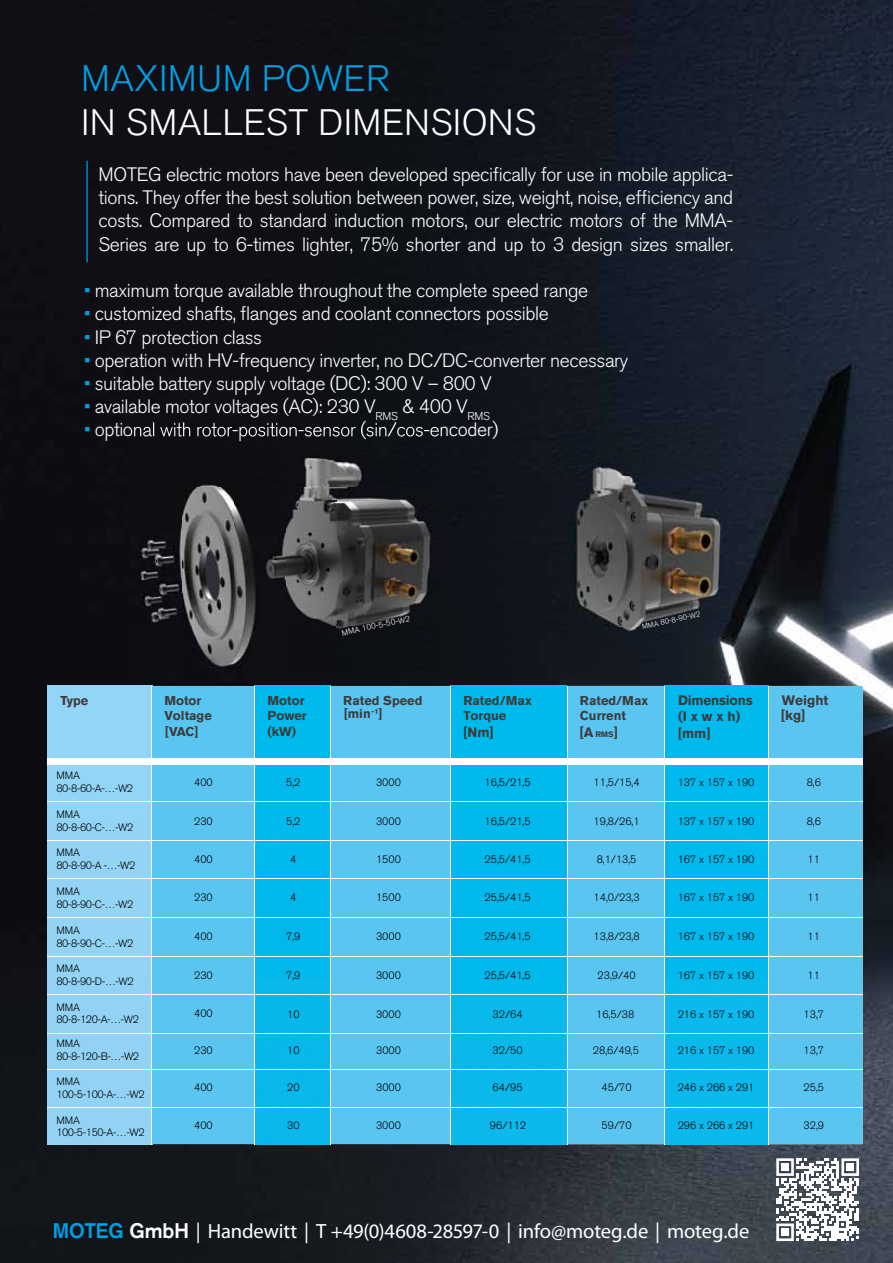
<style>
.page{position:relative;width:893px;height:1263px;background:#fff}
.page>*{position:absolute;margin:0;border:0;box-sizing:border-box;transform-origin:0 0}
.t1{font:300 36.6px "Akzidenz Grotesk BQ";letter-spacing:.01em;color:#fff}
.t2{font:300 36.6px "Akzidenz Grotesk BQ";letter-spacing:.01em;color:#009fe3}
.t3{font:20.55px "Myriad Pro";letter-spacing:-.005em;color:#fff}
.t4{font:300 19.35px/23.2px "Akzidenz Grotesk BQ";letter-spacing:-.02em;color:#fff;text-align:justify}
.t5{font:700 13.65px "Akzidenz Grotesk BQ";letter-spacing:-.02em;color:#3c3c3b}
.t6{font:700 13.65px/15.5px "Akzidenz Grotesk BQ";color:#3c3c3b}
.t7{font:700 13.5px "Akzidenz Grotesk BQ";color:#3c3c3b}
.t8{font:700 12.75px/15.3px "Akzidenz Grotesk BQ";color:#3c3c3b}
.t9{font:300 10.65px/12.8px "Akzidenz Grotesk BQ";color:#000}
.t10{font:300 10.65px/12.8px "Akzidenz Grotesk BQ";letter-spacing:-.04em;color:#000}
.t11{font:300 8.1px "Akzidenz Grotesk BQ";color:#fff}
.t12{font:700 7.95px "Akzidenz Grotesk BQ";color:#3c3c3b}
.t13{font:300 7.5px "Akzidenz Grotesk BQ";color:#fff}
.s1{color:#009fe3}
.s2{font-family:"Akzidenz Grotesk";font-weight:700;color:#009fe3}
.s3{font-family:"Akzidenz Grotesk";font-weight:700}
</style>
<div class="page">
<img style="left:0;top:0;width:893px;height:1263px">
<hr style="left:86px;top:161px;width:2px;height:101px;background:#009fe3">
<div style="left:769px;top:686px;width:94px;height:458px;background:#5bc5f2"></div>
<img style="left:665px;top:686px;width:103px;height:458px">
<div style="left:567px;top:686px;width:97px;height:458px;background:#5bc5f2"></div>
<img style="left:451px;top:686px;width:115px;height:458px">
<div style="left:47px;top:686px;width:104px;height:458px;background:#92d4f5"></div>
<img style="left:255px;top:686px;width:75px;height:458px">
<div style="left:331px;top:686px;width:119px;height:458px;background:#5bc5f2"></div>
<div style="left:152px;top:686px;width:102px;height:458px;background:#5bc5f2"></div>
<hr style="left:151px;top:686px;width:1px;height:458px;background:#fff">
<hr style="left:254px;top:686px;width:1px;height:458px;background:#fff">
<hr style="left:330px;top:686px;width:1px;height:458px;background:#fff">
<hr style="left:450px;top:686px;width:1px;height:458px;background:#fff">
<hr style="left:566px;top:686px;width:1px;height:458px;background:#fff">
<div style="left:47px;top:758px;width:816px;height:6px;background:#fff"></div>
<hr style="left:47px;top:801px;width:816px;height:1px;background:#fff">
<hr style="left:47px;top:878px;width:816px;height:1px;background:#fff">
<hr style="left:47px;top:840px;width:816px;height:1px;background:#fff">
<hr style="left:47px;top:994px;width:816px;height:1px;background:#fff">
<hr style="left:664px;top:686px;width:1px;height:458px;background:#fff">
<hr style="left:768px;top:686px;width:1px;height:458px;background:#fff">
<hr style="left:47px;top:917px;width:816px;height:1px;background:#fff">
<hr style="left:47px;top:956px;width:816px;height:1px;background:#fff">
<hr style="left:47px;top:1033px;width:816px;height:1px;background:#fff">
<hr style="left:47px;top:1107px;width:816px;height:1px;background:#fff">
<hr style="left:47px;top:1069px;width:816px;height:1px;background:#fff">
<img style="left:552px;top:426px;width:178px;height:252px">
<img style="left:131px;top:441px;width:310px;height:232px">
<img style="left:131px;top:423px;width:310px;height:18px">
<svg style="left:776px;top:1158px;width:83px;height:83px"></svg>
<div style="left:781px;top:1163px;width:8px;height:8px;background:#fff"></div>
<div style="left:846px;top:1163px;width:8px;height:8px;background:#fff"></div>
<div style="left:781px;top:1228px;width:8px;height:8px;background:#fff"></div>
<h1 class="t2" style="left:81px;top:58px;width:310px">MAXIMUM POWER</h1>
<h1 class="t1" style="left:81px;top:102px;width:457px">IN SMALLEST DIMENSIONS</h1>
<p class="t4" style="left:99px;top:163px;width:636px">MOTEG electric motors have been developed specifically for use in mobile applica&shy;tions. They offer the best solution between power, size, weight, noise, efficiency and costs. Compared to standard induction motors, our electric motors of the MMA-Series are up to 6-times lighter, 75% shorter and up to 3 design sizes smaller.</p>
<p class="t4" style="left:84px;top:279px;width:506px"><span class="s1">•</span> maximum torque available throughout the complete speed range</p>
<p class="t4" style="left:84px;top:302px;width:466px"><span class="s1">•</span> customized shafts, flanges and coolant connectors possible</p>
<p class="t4" style="left:84px;top:326px;width:180px"><span class="s1">•</span> IP 67 protection class</p>
<p class="t4" style="left:84px;top:349px;width:546px"><span class="s1">•</span> operation with HV-frequency inverter, no DC/DC-converter necessary</p>
<p class="t4" style="left:84px;top:372px;width:409px"><span class="s1">•</span> suitable battery supply voltage (DC): 300 V – 800 V</p>
<p class="t4" style="left:84px;top:395px;width:407px"><span class="s1">•</span> available motor voltages (AC): 230 V<sub>RMS</sub> &amp; 400 V<sub>RMS</sub></p>
<p class="t8" style="left:61px;top:693px;width:29px">Type</p>
<p class="t9" style="left:56px;top:769px;width:78px">MMA<br>80-8-60-A-…-W2</p>
<p class="t9" style="left:56px;top:808px;width:78px">MMA<br>80-8-60-C-…-W2</p>
<p class="t9" style="left:56px;top:846px;width:81px">MMA<br>80-8-90-A -…-W2</p>
<p class="t8" style="left:164px;top:692px;width:49px;line-height:15.8px">Motor<br>Voltage [VAC]</p>
<p class="t9" style="left:194px;top:776px;width:20px">400</p>
<p class="t9" style="left:194px;top:815px;width:20px">230</p>
<p class="t9" style="left:194px;top:853px;width:20px">400</p>
<p class="t8" style="left:268px;top:693px;width:41px">Motor<br>Power (kW)</p>
<p class="t9" style="left:286px;top:776px;width:16px">5,2</p>
<p class="t9" style="left:286px;top:815px;width:16px">5,2</p>
<p class="t9" style="left:290px;top:853px;width:8px">4</p>
<p class="t11" style="left:341px;top:628px;width:71px;rotate:-12deg">MMA 100-5-50-W2</p>
<p class="t8" style="left:343px;top:693px;width:81px">Rated Speed</p>
<p class="t8" style="left:344px;top:706px;width:40px">[min<sup>-1</sup>]</p>
<p class="t9" style="left:376px;top:776px;width:26px">3000</p>
<p class="t9" style="left:376px;top:815px;width:26px">3000</p>
<p class="t9" style="left:376px;top:853px;width:26px">1500</p>
<p class="t8" style="left:463px;top:693px;width:70px">Rated/Max<br>Torque</p>
<p class="t5" style="left:463px;top:724px;width:32px">[Nm]</p>
<p class="t9" style="left:485px;top:776px;width:47px">16,5/21,5</p>
<p class="t9" style="left:485px;top:815px;width:47px">16,5/21,5</p>
<p class="t9" style="left:485px;top:853px;width:47px">25,5/41,5</p>
<p class="t13" style="left:641px;top:623px;width:61px;rotate:-13deg">MMA 80-8-90-W2</p>
<p class="t8" style="left:580px;top:693px;width:70px">Rated/Max<br>Current</p>
<p class="t5" style="left:580px;top:724px;width:15px">[A</p>
<p class="t5" style="left:614px;top:724px;width:5px">]</p>
<p class="t12" style="left:595px;top:729px;width:20px">RMS</p>
<p class="t9" style="left:594px;top:776px;width:47px">11,5/15,4</p>
<p class="t9" style="left:594px;top:815px;width:47px">19,8/26,1</p>
<p class="t9" style="left:597px;top:853px;width:41px">8,1/13,5</p>
<p class="t5" style="left:678px;top:692px;width:76px">Dimensions</p>
<p class="t7" style="left:678px;top:709px;width:64px">(I x w x h)</p>
<p class="t5" style="left:678px;top:725px;width:34px">[mm]</p>
<p class="t9" style="left:678px;top:776px;width:78px">137 x 157 x 190</p>
<p class="t9" style="left:678px;top:815px;width:78px">137 x 157 x 190</p>
<p class="t9" style="left:678px;top:853px;width:78px">167 x 157 x 190</p>
<p class="t9" style="left:56px;top:885px;width:78px">MMA<br>80-8-90-C-…-W2</p>
<p class="t9" style="left:194px;top:891px;width:20px">230</p>
<p class="t9" style="left:290px;top:891px;width:8px">4</p>
<p class="t9" style="left:376px;top:891px;width:26px">1500</p>
<p class="t9" style="left:485px;top:891px;width:47px">25,5/41,5</p>
<p class="t9" style="left:594px;top:891px;width:47px">14,0/23,3</p>
<p class="t9" style="left:678px;top:891px;width:78px">167 x 157 x 190</p>
<p class="t9" style="left:286px;top:930px;width:16px">7,9</p>
<p class="t9" style="left:286px;top:969px;width:16px">7,9</p>
<p class="t9" style="left:56px;top:924px;width:78px">MMA<br>80-8-90-C-…-W2</p>
<p class="t9" style="left:56px;top:962px;width:79px">MMA<br>80-8-90-D-…-W2</p>
<p class="t10" style="left:56px;top:1001px;width:84px">MMA<br>80-8-120-A-…-W2</p>
<p class="t9" style="left:194px;top:930px;width:20px">400</p>
<p class="t9" style="left:194px;top:969px;width:20px">230</p>
<p class="t9" style="left:376px;top:930px;width:26px">3000</p>
<p class="t9" style="left:376px;top:969px;width:26px">3000</p>
<p class="t9" style="left:485px;top:930px;width:47px">25,5/41,5</p>
<p class="t9" style="left:485px;top:969px;width:47px">25,5/41,5</p>
<p class="t9" style="left:594px;top:930px;width:47px">13,8/23,8</p>
<p class="t9" style="left:598px;top:969px;width:39px">23,9/40</p>
<p class="t9" style="left:678px;top:930px;width:78px">167 x 157 x 190</p>
<p class="t9" style="left:678px;top:969px;width:78px">167 x 157 x 190</p>
<p class="t9" style="left:194px;top:1008px;width:20px">400</p>
<p class="t9" style="left:287px;top:1008px;width:14px">10</p>
<p class="t9" style="left:376px;top:1008px;width:26px">3000</p>
<p class="t9" style="left:493px;top:1008px;width:31px">32/64</p>
<p class="t9" style="left:596px;top:1008px;width:39px">16,5/38</p>
<p class="t9" style="left:678px;top:1008px;width:78px">216 x 157 x 190</p>
<p class="t10" style="left:56px;top:1037px;width:84px">MMA<br>80-8-120-B-…-W2</p>
<p class="t10" style="left:56px;top:1075px;width:90px">MMA<br>100-5-100-A-…-W2</p>
<p class="t10" style="left:56px;top:1114px;width:90px">MMA<br>100-5-150-A-…-W2</p>
<p class="t9" style="left:194px;top:1044px;width:20px">230</p>
<p class="t9" style="left:194px;top:1081px;width:20px">400</p>
<p class="t9" style="left:287px;top:1044px;width:14px">10</p>
<p class="t9" style="left:287px;top:1081px;width:14px">20</p>
<p class="t9" style="left:376px;top:1044px;width:26px">3000</p>
<p class="t9" style="left:376px;top:1081px;width:26px">3000</p>
<p class="t9" style="left:493px;top:1044px;width:31px">32/50</p>
<p class="t9" style="left:493px;top:1081px;width:31px">64/95</p>
<p class="t9" style="left:593px;top:1044px;width:47px">28,6/49,5</p>
<p class="t9" style="left:602px;top:1081px;width:31px">45/70</p>
<p class="t9" style="left:678px;top:1044px;width:78px">216 x 157 x 190</p>
<p class="t9" style="left:678px;top:1081px;width:78px">246 x 266 x 291</p>
<p class="t9" style="left:194px;top:1119px;width:20px">400</p>
<p class="t9" style="left:287px;top:1119px;width:14px">30</p>
<p class="t9" style="left:376px;top:1119px;width:26px">3000</p>
<p class="t9" style="left:490px;top:1119px;width:38px">96/112</p>
<p class="t9" style="left:602px;top:1119px;width:31px">59/70</p>
<p class="t9" style="left:678px;top:1119px;width:78px">296 x 266 x 291</p>
<p class="t6" style="left:781px;top:692px;width:49px">Weight [kg]</p>
<p class="t9" style="left:807px;top:776px;width:16px">8,6</p>
<p class="t9" style="left:807px;top:815px;width:16px">8,6</p>
<p class="t9" style="left:808px;top:853px;width:14px">11</p>
<p class="t9" style="left:808px;top:891px;width:14px">11</p>
<p class="t9" style="left:808px;top:930px;width:14px">11</p>
<p class="t9" style="left:808px;top:969px;width:14px">11</p>
<p class="t9" style="left:804px;top:1008px;width:22px">13,7</p>
<p class="t9" style="left:804px;top:1044px;width:22px">13,7</p>
<p class="t9" style="left:804px;top:1081px;width:22px">25,5</p>
<p class="t9" style="left:804px;top:1119px;width:22px">32,9</p>
<p class="t3" style="left:53px;top:1218px;width:698px"><span class="s2">MOTEG</span> <span class="s3">GmbH</span> | Handewitt | T +49(0)4608-28597-0 | info@moteg.de | moteg.de</p>
</div>
